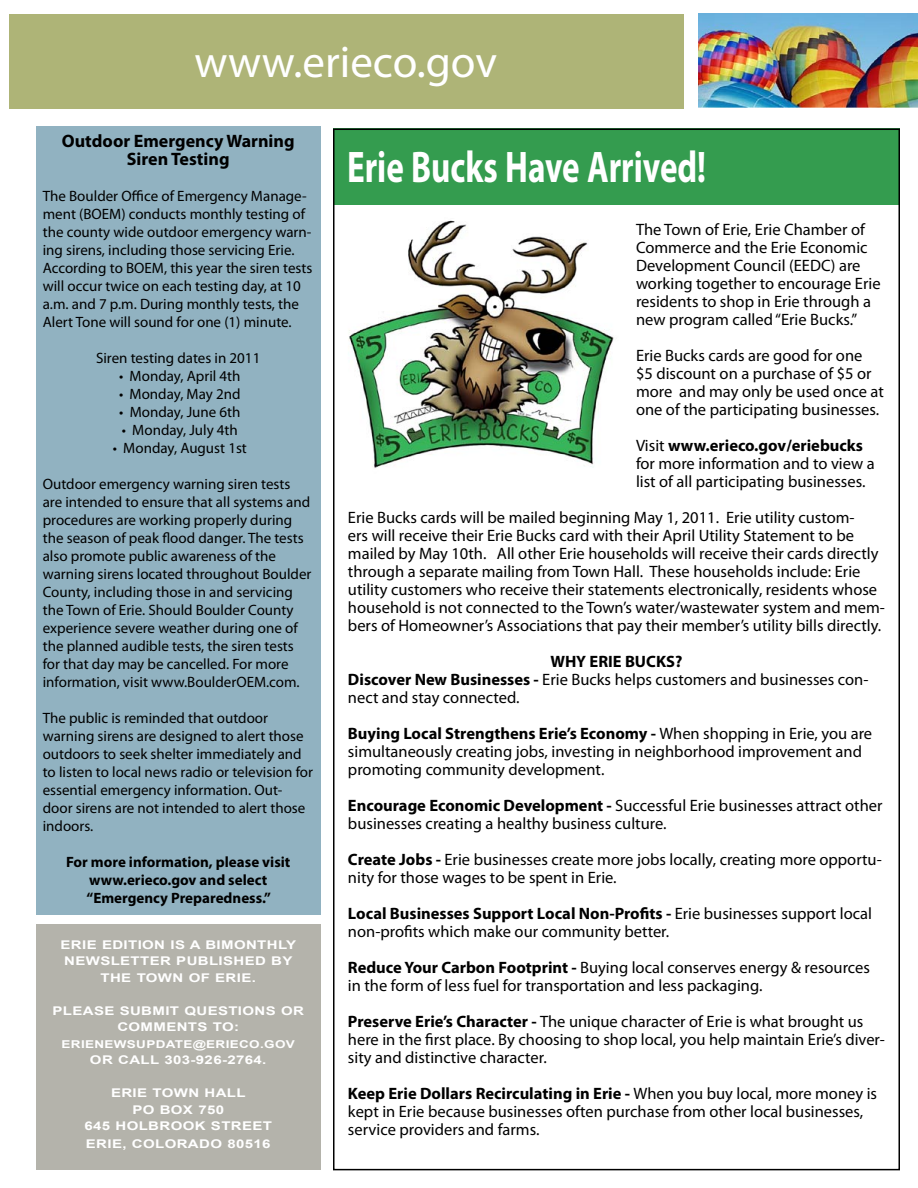
<style>
.page{position:relative;width:918px;height:1188px;background:#fff}
.page>*{position:absolute;margin:0;border:0;box-sizing:border-box;transform-origin:0 0}
.t1{font:45px "Myriad Pro";color:#fff}
.t2{font:700 44.4px "Myriad Pro";color:#fff;scale:.75 1}
.t3{font:700 18px/18px "Myriad Pro";color:#000;text-align:center}
.t4{font:16.5px/18px "Myriad Pro";color:#000}
.t5{font:15px/18px "Myriad Pro";color:#000}
.t6{font:700 15px/18px "Myriad Pro";color:#000;text-align:center}
.t7{font:700 12px/16.5px "Arial";letter-spacing:.025em;color:#fff;scale:1.25 1}
.t8{font:700 10.8px "Arial";letter-spacing:.025em;color:#fff;scale:1.25 1}
.s1{font-weight:700}
</style>
<div class="page">
<div style="left:9px;top:14px;width:675px;height:94px;background:#aeb477"></div>
<div style="left:334px;top:129px;width:566px;height:76px;background:#349c4f"></div>
<div style="left:36px;top:924px;width:284px;height:246px;background:#b4b3ab"></div>
<img style="left:698px;top:13px;width:220px;height:95px">
<div style="left:36px;top:126px;width:284px;height:789px;background:#91b2c1"></div>
<img style="left:349px;top:220px;width:265px;height:248px">
<h1 class="t1" style="left:194px;top:34px;width:304px">www.erieco.gov</h1>
<p class="t3" style="left:62px;top:131px;width:234px">Outdoor Emergency Warning<br>Siren Testing</p>
<p class="t5" style="left:43px;top:186px;width:271px">The Boulder Office of Emergency Manage&shy;ment (BOEM) conducts monthly testing of the county wide outdoor emergency warn&shy;ing sirens, including those servicing Erie.<br>According to BOEM, this year the siren tests will occur twice on each testing day, at 10 a.m. and 7 p.m. During monthly tests, the Alert Tone will sound for one (1) minute.</p>
<p class="t5" style="left:96px;top:348px;width:166px">Siren testing dates in 2011</p>
<p class="t5" style="left:119px;top:366px;width:123px">• Monday, April 4th</p>
<p class="t5" style="left:119px;top:384px;width:123px">• Monday, May 2nd</p>
<p class="t5" style="left:119px;top:402px;width:123px">• Monday, June 6th</p>
<p class="t5" style="left:122px;top:420px;width:118px">• Monday, July 4th</p>
<p class="t5" style="left:113px;top:438px;width:136px">• Monday, August 1st</p>
<p class="t5" style="left:43px;top:474px;width:270px">Outdoor emergency warning siren tests are intended to ensure that all systems and procedures are working properly during the season of peak flood danger. The tests also promote public awareness of the warning sirens located throughout Boulder County, including those in and servicing the Town of Erie. Should Boulder County experience severe weather during one of the planned audible tests, the siren tests for that day may be cancelled. For more information, visit www.BoulderOEM.com.</p>
<p class="t5" style="left:43px;top:708px;width:272px">The public is reminded that outdoor warning sirens are designed to alert those outdoors to seek shelter immediately and to listen to local news radio or television for essential emergency information. Out&shy;door sirens are not intended to alert those indoors.</p>
<p class="t6" style="left:66px;top:852px;width:226px">For more information, please visit www.erieco.gov and select “Emergency Preparedness.”</p>
<p class="t7" style="left:64px;top:937px;width:187px;text-indent:-4px">ERIE EDITION IS A BIMONTH LY<br>NEWS</p>
<p class="t7" style="left:111px;top:953px;width:17px">LETTER</p>
<p class="t7" style="left:176px;top:953px;width:47px">PUBLISHE</p>
<p class="t7" style="left:255px;top:953px;width:31px">D BY</p>
<p class="t7" style="left:101px;top:970px;width:9px">THE</p>
<p class="t7" style="left:137px;top:970px;width:97px">TOWN OF ERIE.</p>
<p class="t7" style="left:52px;top:1003px;width:25px">PLEASE</p>
<p class="t7" style="left:120px;top:1003px;width:79px">SUBMIT QUEST</p>
<p class="t7" style="left:238px;top:1003px;width:50px">IONS OR</p>
<p class="t7" style="left:117px;top:1019px;width:65px">COMMENTS</p>
<p class="t7" style="left:213px;top:1019px;width:23px">TO:</p>
<p class="t8" style="left:62px;top:1037px;width:28px">ERIENEWSUP</p>
<p class="t8" style="left:156px;top:1037px;width:17px">DATE</p>
<p class="t8" style="left:193px;top:1037px;width:83px">@ERIECO.GOV</p>
<p class="t7" style="left:90px;top:1052px;width:143px">OR CALL 303-926-2764.</p>
<p class="t7" style="left:111px;top:1085px;width:109px">ERIE TOWN HALL</p>
<p class="t7" style="left:132px;top:1102px;width:75px">PO BOX 750</p>
<p class="t7" style="left:84px;top:1118px;width:111px">645 HOLBROOK STREET</p>
<p class="t7" style="left:86px;top:1136px;width:149px">ERIE, COLORADO 80516</p>
<h2 class="t2" style="left:347px;top:138px;width:480px">Erie Bucks Have Arrived!</h2>
<p class="t4" style="left:636px;top:220px;width:246px">The Town of Erie, Erie Chamber of<br>Commerce and the Erie Economic<br>Development Council (EEDC) are working together to encourage Erie residents to shop in Erie through a new program called “Erie Bucks.”</p>
<p class="t4" style="left:636px;top:346px;width:249px">Erie Bucks cards are good for one<br>$5 discount on a purchase of $5 or more and may only be used once at one of the participating businesses.</p>
<p class="t4" style="left:636px;top:436px;width:240px">Visit <span class="s1">www.erieco.gov/eriebucks </span>for more information and to view a list of all participating businesses.</p>
<p class="t4" style="left:348px;top:508px;width:539px">Erie Bucks cards will be mailed beginning May 1, 2011. Erie utility custom-<br>ers will receive their Erie Bucks card with their April Utility Statement to be mailed by May 10th. All other Erie households will receive their cards directly through a separate mailing from Town Hall. These households include: Erie utility customers who receive their statements electronically, residents whose household is not connected to the Town’s water/wastewater system and mem&shy;bers of Homeowner’s Associations that pay their member’s utility bills directly.</p>
<p class="t4" style="left:348px;top:652px;width:522px;text-indent:203px"><span class="s1">WHY ERIE BUCKS?<br>Discover New Businesses -</span> Erie Bucks helps customers and businesses con&shy;nect and stay connected.</p>
<p class="t4" style="left:348px;top:724px;width:526px"><span class="s1">Buying Local Strengthens Erie’s Economy -</span> When shopping in Erie, you are simultaneously creating jobs, investing in neighborhood improvement and promoting community development.</p>
<p class="t4" style="left:348px;top:796px;width:536px"><span class="s1">Encourage Economic Development -</span> Successful Erie businesses attract other businesses creating a healthy business culture.</p>
<p class="t4" style="left:348px;top:850px;width:535px"><span class="s1">Create Jobs -</span> Erie businesses create more jobs locally, creating more opportu&shy;nity for those wages to be spent in Erie.</p>
<p class="t4" style="left:348px;top:904px;width:526px"><span class="s1">Local Businesses Support Local Non-Profits -</span> Erie businesses support local non-profits which make our community better.</p>
<p class="t4" style="left:348px;top:958px;width:524px"><span class="s1">Reduce Your Carbon Footprint -</span> Buying local conserves energy &amp; resources in the form of less fuel for transportation and less packaging.</p>
<p class="t4" style="left:348px;top:1012px;width:538px"><span class="s1">Preserve Erie’s Character -</span> The unique character of Erie is what brought us here in the first place. By choosing to shop local, you help maintain Erie’s diver&shy;sity and distinctive character.</p>
<p class="t4" style="left:348px;top:1084px;width:531px"><span class="s1">Keep Erie Dollars Recirculating in Erie -</span> When you buy local, more money is kept in Erie because businesses often purchase from other local businesses, service providers and farms.</p>
</div>
